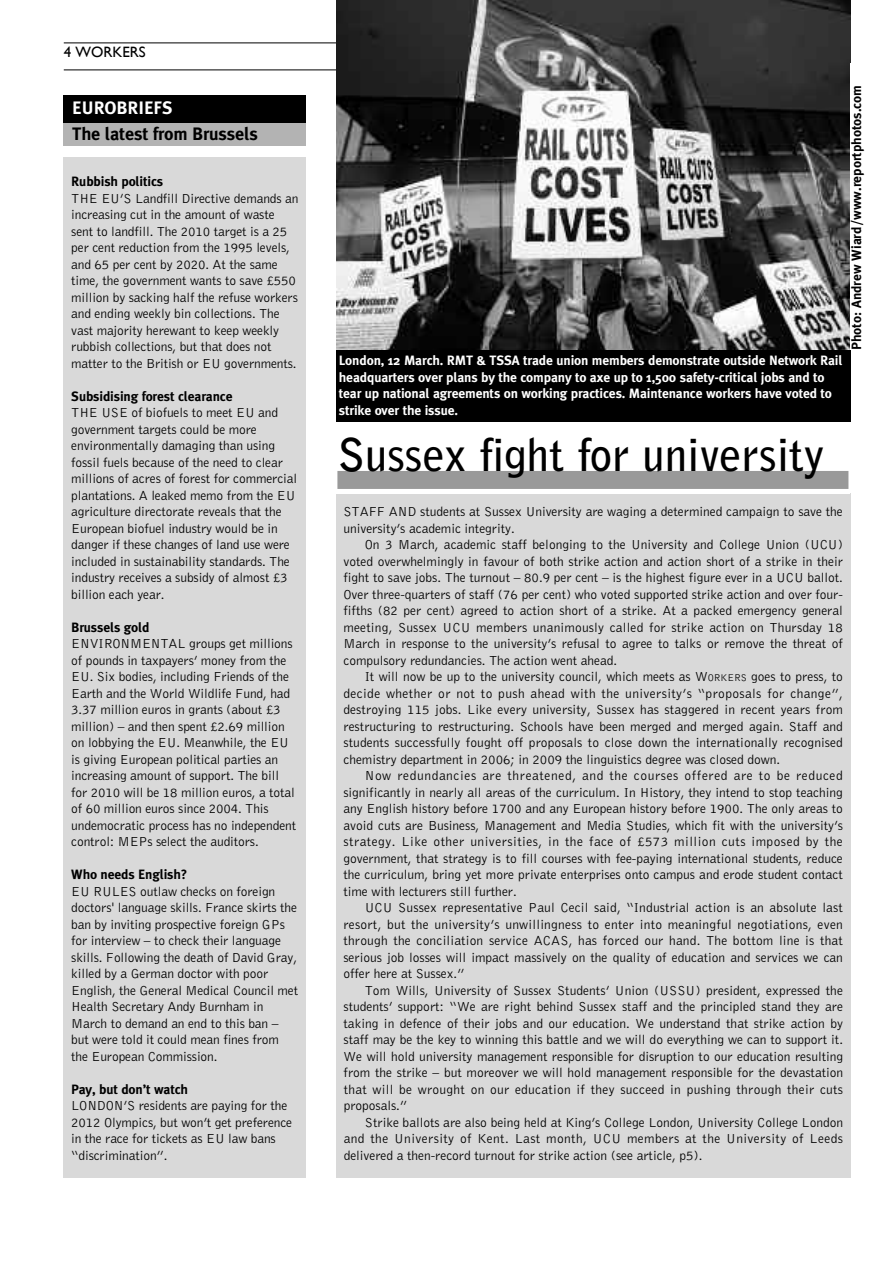
<style>
.page{position:relative;width:893px;height:1263px;background:#fff}
.page>*{position:absolute;margin:0;border:0;box-sizing:border-box;transform-origin:0 0}
.t1{font:700 45px "Bell Gothic";color:#000}
.t2{font:700 18px "Meta Plus";letter-spacing:-.01em;color:#000}
.t3{font:700 18px "Meta Plus";color:#fff}
.t4{font:15px "Gill Sans";color:#000}
.t5{font:300 13.5px/16.5px "Bell Gothic";letter-spacing:-.01em;color:#000}
.t6{font:700 13.5px/16.5px "Meta Plus";letter-spacing:-.01em;color:#fff}
.t7{font:700 13.5px "Meta Plus";letter-spacing:-.01em;color:#000}
.s1{font-size:10.2px}
</style>
<div class="page">
<div style="left:64px;top:122px;width:242px;height:24px;background:#b3b3b3"></div>
<hr style="left:64px;top:43px;width:786px;height:1px;background:#000">
<hr style="left:64px;top:70px;width:786px;height:1px;background:#000">
<div style="left:64px;top:157px;width:242px;height:1021px;background:#d9d9d9"></div>
<div style="left:64px;top:95px;width:242px;height:27px;background:#000"></div>
<div style="left:336px;top:493px;width:514px;height:685px;background:#d9d9d9"></div>
<div style="left:336px;top:436px;width:514px;height:58px;background:#fff"></div>
<div style="left:337px;top:471px;width:511px;height:18px;background:#999"></div>
<img style="left:336px;top:0;width:514px;height:350px">
<div style="left:336px;top:350px;width:514px;height:72px;background:#000"></div>
<p class="t4" style="left:64px;top:43px;width:83px">4 WORKERS</p>
<h2 class="t3" style="left:72px;top:101px;width:102px">EUROBRIEFS</h2>
<h2 class="t2" style="left:72px;top:128px;width:187px">The latest from Brussels</h2>
<p class="t7" style="left:71px;top:177px;width:93px">Rubbish politics</p>
<p class="t5" style="left:71px;top:191px;width:229px">THE EU’S Landfill Directive demands an increasing cut in the amount of waste sent to landfill. The 2010 target is a 25 per cent reduction from the 1995 levels, and 65 per cent by 2020. At the same time, the government wants to save £550 million by sacking half the refuse workers and ending weekly bin collections. The vast majority herewant to keep weekly rubbish collections, but that does not matter to the British or EU governments.</p>
<p class="t7" style="left:71px;top:391px;width:163px">Subsidising forest clearance</p>
<p class="t5" style="left:71px;top:405px;width:227px">THE USE of biofuels to meet EU and government targets could be more environmentally damaging than using fossil fuels because of the need to clear millions of acres of forest for commercial plantations. A leaked memo from the EU agriculture directorate reveals that the European biofuel industry would be in danger if these changes of land use were included in sustainability standards. The industry receives a subsidy of almost £3 billion each year.</p>
<p class="t7" style="left:71px;top:622px;width:80px">Brussels gold</p>
<p class="t5" style="left:71px;top:636px;width:227px">ENVIRONMENTAL groups get millions of pounds in taxpayers’ money from the EU. Six bodies, including Friends of the Earth and the World Wildlife Fund, had 3.37 million euros in grants (about £3 million) – and then spent £2.69 million on lobbying the EU. Meanwhile, the EU is giving European political parties an increasing amount of support. The bill for 2010 will be 18 million euros, a total of 60 million euros since 2004. This undemocratic process has no independent control: MEPs select the auditors.</p>
<p class="t7" style="left:71px;top:870px;width:118px">Who needs English?</p>
<p class="t5" style="left:71px;top:884px;width:229px">EU RULES outlaw checks on foreign doctors' language skills. France skirts the ban by inviting prospective foreign GPs for interview – to check their language skills. Following the death of David Gray, killed by a German doctor with poor English, the General Medical Council met Health Secretary Andy Burnham in March to demand an end to this ban – but were told it could mean fines from the European Commission.</p>
<p class="t7" style="left:71px;top:1084px;width:118px">Pay, but don’t watch</p>
<p class="t5" style="left:71px;top:1098px;width:223px">LONDON’S residents are paying for the 2012 Olympics, but won’t get preference in the race for tickets as EU law bans “discrimination”.</p>
<p class="t6" style="left:339px;top:353px;width:505px">London, 12 March. RMT &amp; TSSA trade union members demonstrate outside Network Rail headquarters over plans by the company to axe up to 1,500 safety-critical jobs and to tear up national agreements on working practices. Maintenance workers have voted to strike over the issue.</p>
<p class="t7" style="left:852px;top:350px;width:267px;rotate:-90deg">Photo: Andrew Wiard/www.reportphotos.com</p>
<h1 class="t1" style="left:337px;top:438px;width:488px">Sussex fight for university</h1>
<p class="t5" style="left:343px;top:504px;width:501px">STAFF AND students at Sussex University are waging a determined campaign to save the university’s academic integrity.</p>
<p class="t5" style="left:343px;top:537px;width:501px;text-align:justify;text-indent:21px">On 3 March, academic staff belonging to the University and College Union (UCU) voted overwhelmingly in favour of both strike action and action short of a strike in their fight to save jobs. The turnout – 80.9 per cent – is the highest figure ever in a UCU ballot.<br>Over three-quarters of staff (76 per cent) who voted supported strike action and over four&shy;fifths (82 per cent) agreed to action short of a strike. At a packed emergency general meeting, Sussex UCU members unanimously called for strike action on Thursday 18<br>March in response to the university’s refusal to agree to talks or remove the threat of compulsory redundancies. The action went ahead.</p>
<p class="t5" style="left:343px;top:669px;width:501px;text-align:justify;text-indent:21px">It will now be up to the university council, which meets as W<span class="s1">ORKERS</span> goes to press, to decide whether or not to push ahead with the university’s “proposals for change”, destroying 115 jobs. Like every university, Sussex has staggered in recent years from restructuring to restructuring. Schools have been merged and merged again. Staff and students successfully fought off proposals to close down the internationally recognised chemistry department in 2006; in 2009 the linguistics degree was closed down.</p>
<p class="t5" style="left:343px;top:768px;width:501px;text-align:justify;text-indent:21px">Now redundancies are threatened, and the courses offered are to be reduced significantly in nearly all areas of the curriculum. In History, they intend to stop teaching any English history before 1700 and any European history before 1900. The only areas to avoid cuts are Business, Management and Media Studies, which fit with the university’s strategy. Like other universities, in the face of £573 million cuts imposed by the government, that strategy is to fill courses with fee-paying international students, reduce the curriculum, bring yet more private enterprises onto campus and erode student contact time with lecturers still further.</p>
<p class="t5" style="left:343px;top:900px;width:501px;text-align:justify;text-indent:21px">UCU Sussex representative Paul Cecil said, “Industrial action is an absolute last resort, but the university’s unwillingness to enter into meaningful negotiations, even through the conciliation service ACAS, has forced our hand. The bottom line is that serious job losses will impact massively on the quality of education and services we can offer here at Sussex.”</p>
<p class="t5" style="left:343px;top:983px;width:501px;text-align:justify;text-indent:21px">Tom Wills, University of Sussex Students’ Union (USSU) president, expressed the students’ support: “We are right behind Sussex staff and the principled stand they are taking in defence of their jobs and our education. We understand that strike action by staff may be the key to winning this battle and we will do everything we can to support it.<br>We will hold university management responsible for disruption to our education resulting from the strike – but moreover we will hold management responsible for the devastation that will be wrought on our education if they succeed in pushing through their cuts proposals.”</p>
<p class="t5" style="left:344px;top:1115px;width:501px;text-align:justify;text-indent:21px">Strike ballots are also being held at King’s College London, University College London and the University of Kent. Last month, UCU members at the University of Leeds delivered a then-record turnout for strike action (see article, p5).</p>
</div>
